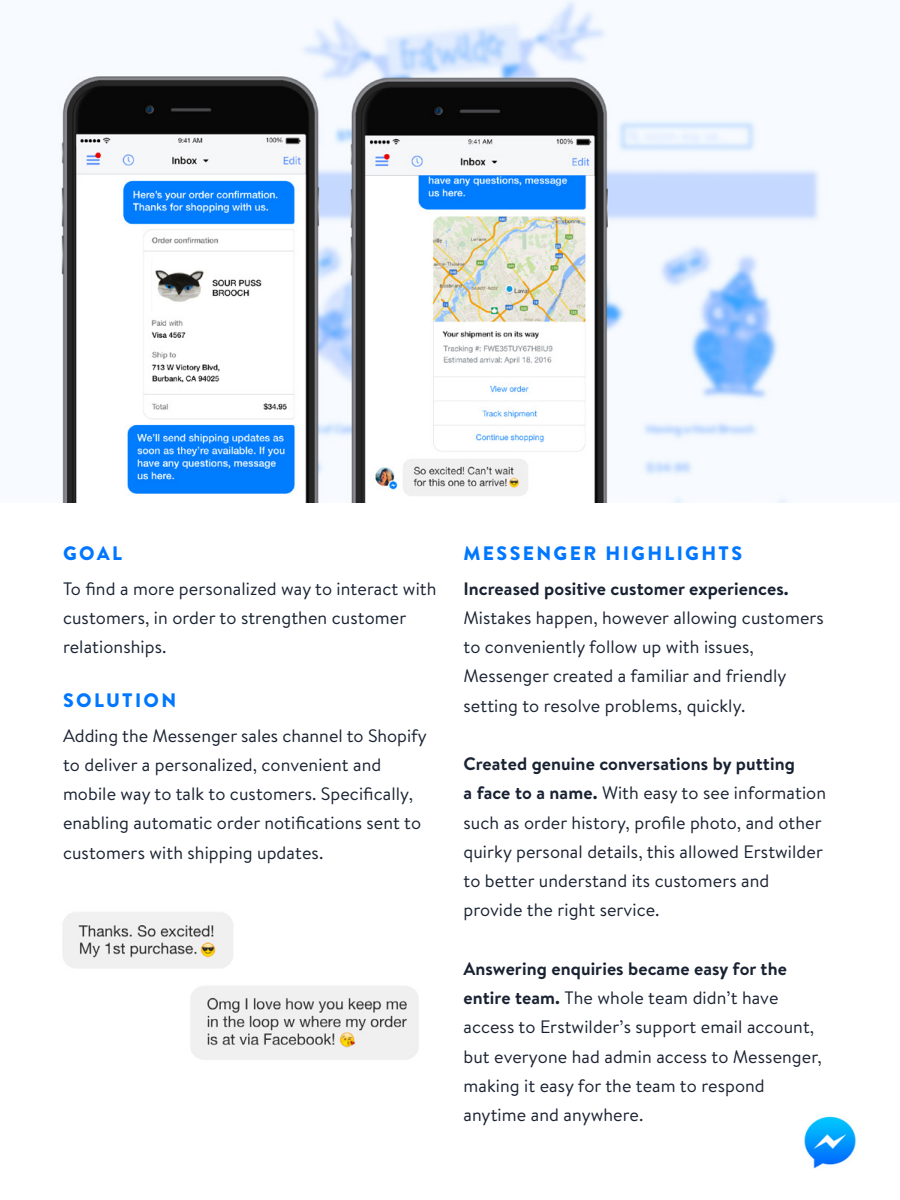
<style>
.page{position:relative;width:900px;height:1200px;background:#fff}
.page>*{position:absolute;margin:0;border:0;box-sizing:border-box;transform-origin:0 0}
.t1{font:900 19.5px "Brandon Text";letter-spacing:.12em;color:#07f}
.t2{font:18px/29.2px "Brandon Text";letter-spacing:.005em;color:#192232}
.t3{font:700 18px "Brandon Text";letter-spacing:.005em;color:#192232}
.s1{font-weight:700}
</style>
<div class="page">
<img style="left:804px;top:1116px;width:52px;height:53px">
<img style="left:58px;top:0;width:763px;height:503px">
<img style="left:62px;top:912px;width:357px;height:148px">
<p class="t1" style="left:63px;top:539px;width:61px">GOAL</p>
<p class="t2" style="left:63px;top:573px;width:375px">To find a more personalized way to interact with customers, in order to strengthen customer relationships.</p>
<p class="t1" style="left:63px;top:686px;width:115px">SOLUTION</p>
<p class="t2" style="left:63px;top:720px;width:365px">Adding the Messenger sales channel to Shopify to deliver a personalized, convenient and mobile way to talk to customers. Specifically, enabling automatic order notifications sent to customers with shipping updates.</p>
<p class="t1" style="left:464px;top:539px;width:280px">MESSENGER HIGHLIGHTS</p>
<p class="t3" style="left:464px;top:576px;width:327px">Increased positive customer experiences.</p>
<p class="t2" style="left:464px;top:602px;width:362px">Mistakes happen, however allowing customers to conveniently follow up with issues, Messenger created a familiar and friendly setting to resolve problems, quickly.</p>
<p class="t2" style="left:464px;top:749px;width:364px"><span class="s1">Created genuine conversations by putting<br>a face to a name.</span> With easy to see information such as order history, profile photo, and other quirky personal details, this allowed Erstwilder to better understand its customers and provide the right service.</p>
<p class="t2" style="left:464px;top:953px;width:360px"><span class="s1">Answering enquiries became easy for the entire team.</span> The whole team didn’t have access to Erstwilder’s support email account, but everyone had admin access to Messenger, making it easy for the team to respond anytime and anywhere.</p>
</div>
